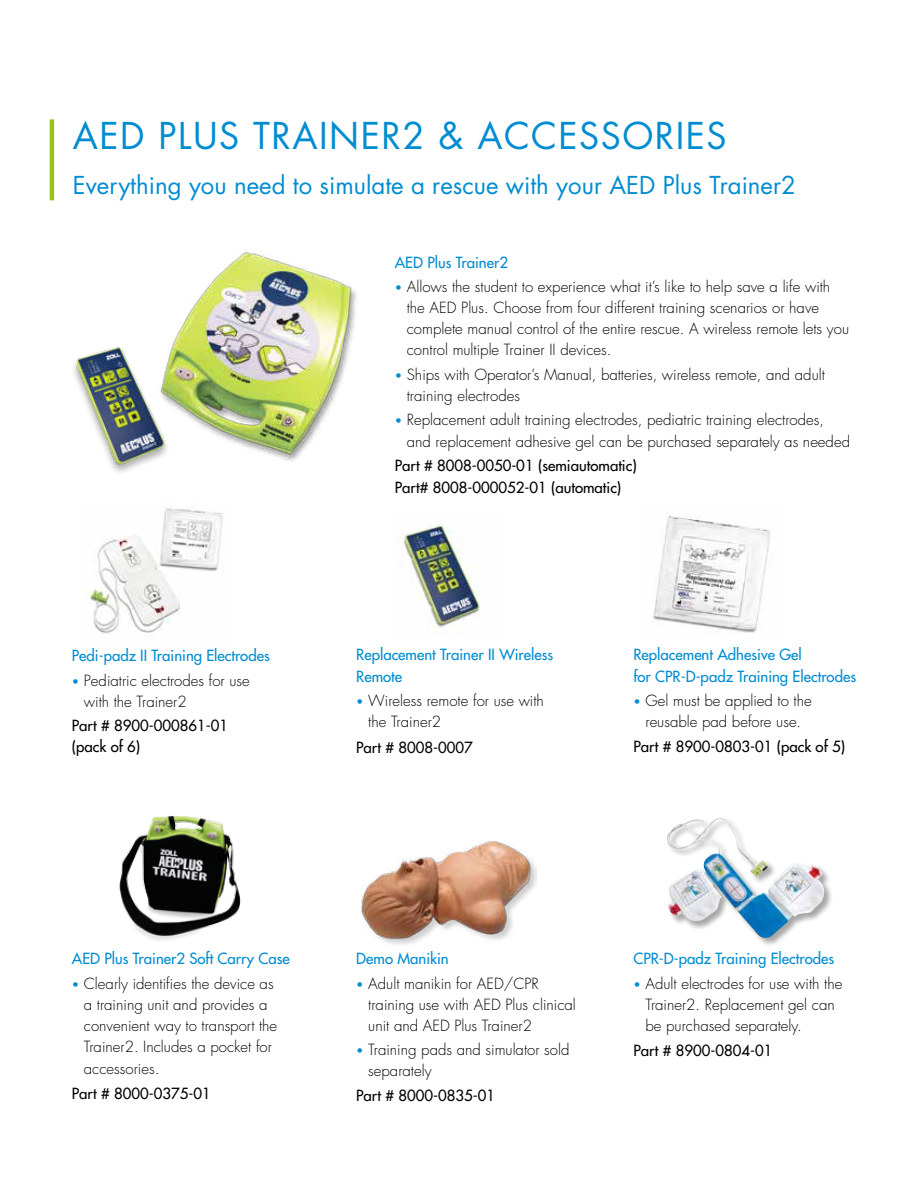
<style>
.page{position:relative;width:918px;height:1188px;background:#fff}
.page>*{position:absolute;margin:0;border:0;box-sizing:border-box;transform-origin:0 0}
.t1{font:36px "Futura Std";letter-spacing:.04em;color:#008cd1}
.t2{font:24px "Futura Std";color:#008cd1}
.t3{font:300 15px/21px "Futura Std";color:#000}
.t4{font:500 15px/21.6px "Futura Std";color:#008cd1}
.t5{font:500 15px/21.6px "Futura Std";color:#000}
.s1{font-size:12px;color:#008cd1}
</style>
<div class="page">
<img style="left:170px;top:252px;width:187px;height:209px">
<img style="left:73px;top:347px;width:97px;height:125px">
<img style="left:395px;top:517px;width:85px;height:115px">
<img style="left:653px;top:515px;width:117px;height:118px">
<img style="left:85px;top:508px;width:138px;height:126px">
<hr style="left:50px;top:119px;width:4px;height:81px;background:#98c21f">
<img style="left:119px;top:815px;width:122px;height:125px">
<img style="left:361px;top:841px;width:176px;height:104px">
<div style="left:666px;top:817px;width:167px;height:130px;background:#000;opacity:.35"></div>
<img style="left:667px;top:819px;width:158px;height:119px">
<h1 class="t1" style="left:73px;top:119px;width:655px">AED PLUS TRAINER2 &amp; ACCESSORIES</h1>
<h2 class="t2" style="left:73px;top:174px;width:724px">Everything you need to simulate a rescue with your AED Plus Trainer2</h2>
<p class="t4" style="left:72px;top:646px;width:200px">Pedi-padz II Training Electrodes</p>
<p class="t3" style="left:84px;top:671px;width:167px;text-indent:-12px"><span class="s1">•</span> Pediatric electrodes for use with the Trainer2</p>
<p class="t5" style="left:72px;top:716px;width:158px;line-height:21px">Part # 8900-000861-01 (pack of 6)</p>
<p class="t4" style="left:395px;top:252px;width:115px">AED Plus Trainer2</p>
<p class="t3" style="left:407px;top:277px;width:444px;text-indent:-12px"><span class="s1">•</span> Allows the student to experience what it’s like to help save a life with the AED Plus. Choose from four different training scenarios or have complete manual control of the entire rescue. A wireless remote lets you control multiple Trainer II devices.</p>
<p class="t3" style="left:407px;top:365px;width:420px;text-indent:-12px"><span class="s1">•</span> Ships with Operator’s Manual, batteries, wireless remote, and adult training electrodes</p>
<p class="t3" style="left:407px;top:410px;width:445px;line-height:21.6px;text-indent:-12px"><span class="s1">•</span> Replacement adult training electrodes, pediatric training electrodes, and replacement adhesive gel can be purchased separately as needed</p>
<p class="t5" style="left:395px;top:456px;width:244px">Part # 8008-0050-01 (semiautomatic)<br>Part# 8008-000052-01 (automatic)</p>
<p class="t4" style="left:356px;top:645px;width:199px">Replacement Trainer II Wireless<br>Remote</p>
<p class="t3" style="left:368px;top:692px;width:177px;text-indent:-12px"><span class="s1">•</span> Wireless remote for use with the Trainer2</p>
<p class="t5" style="left:356px;top:737px;width:118px">Part # 8008-0007</p>
<p class="t4" style="left:633px;top:645px;width:224px">Replacement Adhesive Gel<br>for CPR-D-padz Training Electrodes</p>
<p class="t3" style="left:633px;top:692px;width:180px;text-align:center"><span class="s1">•</span> Gel must be applied to the reusable pad before use.</p>
<p class="t5" style="left:633px;top:737px;width:213px">Part # 8900-0803-01 (pack of 5)</p>
<p class="t4" style="left:72px;top:949px;width:220px">AED Plus Trainer2 Soft Carry Case</p>
<p class="t3" style="left:84px;top:974px;width:195px;text-indent:-12px"><span class="s1">•</span> Clearly identifies the device as a training unit and provides a convenient way to transport the<br>Trainer2. Includes a pocket for accessories.</p>
<p class="t5" style="left:72px;top:1083px;width:140px">Part # 8000-0375-01</p>
<p class="t4" style="left:356px;top:949px;width:94px">Demo Manikin</p>
<p class="t3" style="left:368px;top:974px;width:209px;text-indent:-12px"><span class="s1">•</span> Adult manikin for AED/CPR training use with AED Plus clinical unit and AED Plus Trainer2</p>
<p class="t3" style="left:368px;top:1041px;width:203px;text-indent:-12px"><span class="s1">•</span> Training pads and simulator sold separately</p>
<p class="t5" style="left:356px;top:1086px;width:140px">Part # 8000-0835-01</p>
<p class="t4" style="left:633px;top:949px;width:202px">CPR-D-padz Training Electrodes</p>
<p class="t3" style="left:646px;top:974px;width:198px;text-indent:-12px"><span class="s1">•</span> Adult electrodes for use with the<br>Trainer2. Replacement gel can be purchased separately.</p>
<p class="t5" style="left:633px;top:1041px;width:140px">Part # 8900-0804-01</p>
</div>
